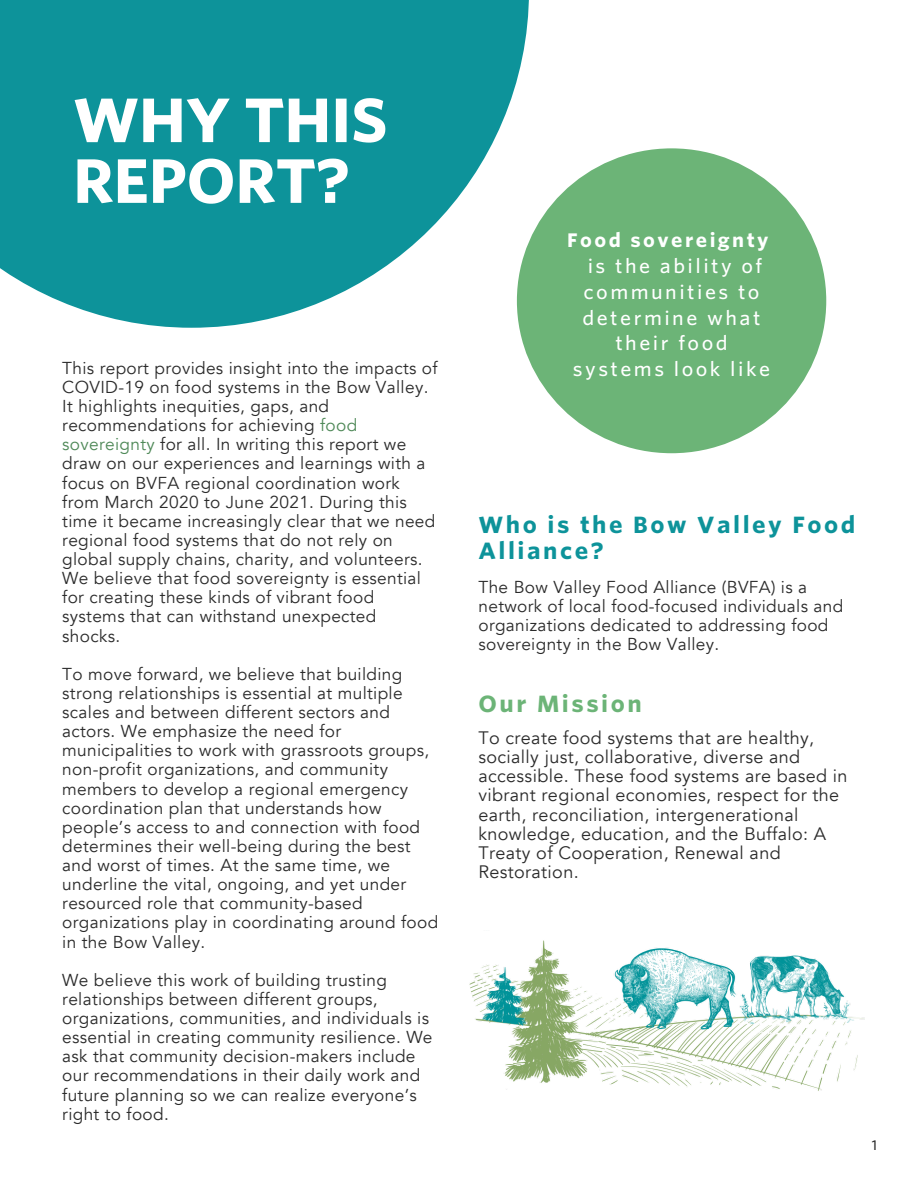
<style>
.page{position:relative;width:918px;height:1188px;background:#fff}
.page>*{position:absolute;margin:0;border:0;box-sizing:border-box;transform-origin:0 0}
.t1{font:700 60px/60.8px "Whitney S Sm";letter-spacing:-.01em;color:#fff}
.t2{font:700 22.5px/25.8px "Whitney S Sm";letter-spacing:.11em;color:#0d939a}
.t3{font:700 22.5px "Whitney S Sm";letter-spacing:.11em;color:#6cb477}
.t4{font:500 18.75px/25.8px "Whitney S Sm";letter-spacing:.13em;color:#fff;text-align:center}
.t5{font:700 18.75px "Whitney S Sm";letter-spacing:.13em;color:#fff}
.t6{font:18px/19.2px "Avenir";letter-spacing:.02em;color:#2b2b2b}
.t7{font:17.25px/19.2px "Avenir";letter-spacing:.02em;color:#2b2b2b}
.t8{font:500 13.5px "Whitney S Sm";color:#2b2b2b}
.s1{color:#4f8958}
</style>
<div class="page">
<svg style="left:0;top:0;width:529px;height:328px;fill:#0d939a"></svg>
<div style="left:517px;top:148px;width:309px;height:305px;background:#6cb477;border-radius:50%"></div>
<img style="left:469px;top:940px;width:395px;height:151px">
<p class="t1" style="left:73px;top:90px;width:316px">WHY THIS<br>REPORT?</p>
<p class="t5" style="left:567px;top:229px;width:203px">Food sovereignty</p>
<p class="t4" style="left:582px;top:253px;width:182px">is the ability of communities to determine what their food</p>
<p class="t7" style="left:62px;top:359px;width:377px">This report provides insight into the impacts of</p>
<p class="t4" style="left:573px;top:357px;width:199px">systems look like</p>
<p class="t7" style="left:62px;top:378px;width:375px">COVID-19 on food systems in the Bow Valley.<br>It highlights inequities, gaps, and recommendations for achieving <span class="s1">food sovereignty</span> for all. In writing this report we draw on our experiences and learnings with a focus on BVFA regional coordination work from March 2020 to June 2021. During this time it became increasingly clear that we need regional food systems that do not rely on global supply chains, charity, and volunteers.<br>We believe that food sovereignty is essential for creating these kinds of vibrant food systems that can withstand unexpected shocks.</p>
<p class="t7" style="left:62px;top:665px;width:378px">To move forward, we believe that building strong relationships is essential at multiple scales and between different sectors and actors. We emphasize the need for municipalities to work with grassroots groups, non-profit organizations, and community members to develop a regional emergency coordination plan that understands how people’s access to and connection with food determines their well-being during the best and worst of times. At the same time, we underline the vital, ongoing, and yet under resourced role that community-based organizations play in coordinating around food in the Bow Valley.</p>
<p class="t7" style="left:62px;top:971px;width:372px">We believe this work of building trusting relationships between different groups, organizations, communities, and individuals is essential in creating community resilience. We ask that community decision-makers include our recommendations in their daily work and future planning so we can realize everyone’s right to food.</p>
<p class="t2" style="left:478px;top:512px;width:379px">Who is the Bow Valley Food<br>Alliance?</p>
<p class="t7" style="left:478px;top:578px;width:366px">The Bow Valley Food Alliance (BVFA) is a network of local food-focused individuals and organizations dedicated to addressing food sovereignty in the Bow Valley.</p>
<p class="t3" style="left:478px;top:690px;width:165px">Our Mission</p>
<p class="t6" style="left:478px;top:729px;width:371px">To create food systems that are healthy, socially just, collaborative, diverse and accessible. These food systems are based in vibrant regional economies, respect for the earth, reconciliation, intergenerational knowledge, education, and the Buffalo: A Treaty of Cooperation, Renewal and Restoration.</p>
<p class="t8" style="left:872px;top:1137px;width:7px">1</p>
</div>
